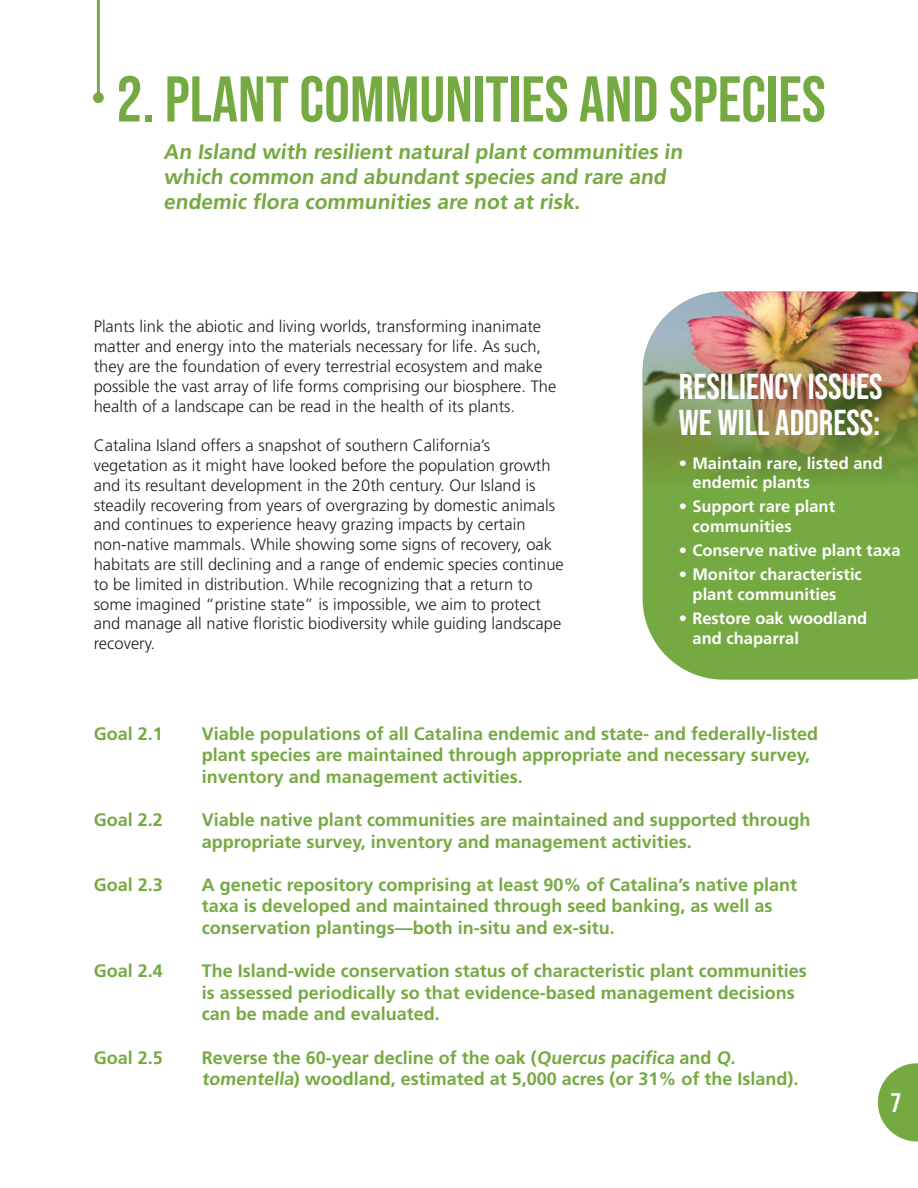
<style>
.page{position:relative;width:918px;height:1188px;background:#fff}
.page>*{position:absolute;margin:0;border:0;box-sizing:border-box;transform-origin:0 0}
.t1{font:64.5px "Bebas Neue";color:#75a941}
.t2{font:36px/36px "Bebas Neue";color:#fff}
.t3{font:27px "Bebas Neue";color:#fff}
.t4{font:700 21px/25.2px "Frutiger LT Std";color:#75a941}
.t5{font:700 18px/21.6px "Frutiger LT Std";color:#75a941}
.t6{font:300 16.5px/19.8px "Frutiger LT Std";color:#231f20}
.t7{font:700 16.5px/19.8px "Frutiger LT Std";color:#fff}
</style>
<div class="page">
<hr style="left:97px;top:0;width:3px;height:97px;background:#75a941">
<div style="left:93px;top:92px;width:11px;height:11px;background:#75a941;border-radius:50%"></div>
<svg style="left:878px;top:1063px;width:40px;height:79px"></svg>
<div style="left:643px;top:485px;width:275px;height:195px;background:#75a941"></div>
<img style="left:643px;top:292px;width:275px;height:193px">
<p class="t1" style="left:117px;top:63px;width:711px">2. PLANT COMMUNITIES AND SPECIES</p>
<p class="t4" style="left:164px;top:139px;width:523px">An Island with resilient natural plant communities in which common and abundant species and rare and endemic flora communities are not at risk.</p>
<p class="t6" style="left:94px;top:317px;width:464px">Plants link the abiotic and living worlds, transforming inanimate matter and energy into the materials necessary for life. As such, they are the foundation of every terrestrial ecosystem and make possible the vast array of life forms comprising our biosphere. The health of a landscape can be read in the health of its plants.</p>
<p class="t6" style="left:94px;top:436px;width:472px">Catalina Island offers a snapshot of southern California’s vegetation as it might have looked before the population growth and its resultant development in the 20th century. Our Island is steadily recovering from years of overgrazing by domestic animals and continues to experience heavy grazing impacts by certain non-native mammals. While showing some signs of recovery, oak habitats are still declining and a range of endemic species continue to be limited in distribution. While recognizing that a return to some imagined “pristine state” is impossible, we aim to protect and manage all native floristic biodiversity while guiding landscape recovery.</p>
<p class="t2" style="left:679px;top:368px;width:205px">RESILIENCY ISSUES<br>WE WILL ADDRESS:</p>
<p class="t7" style="left:693px;top:453px;width:192px;text-indent:-14px">• Maintain rare, listed and endemic plants</p>
<p class="t7" style="left:693px;top:497px;width:144px;text-indent:-14px">• Support rare plant communities</p>
<p class="t7" style="left:679px;top:541px;width:223px">• Conserve native plant taxa</p>
<p class="t7" style="left:693px;top:565px;width:171px;text-indent:-14px">• Monitor characteristic plant communities</p>
<p class="t7" style="left:693px;top:608px;width:176px;text-indent:-14px">• Restore oak woodland and chaparral</p>
<p class="t5" style="left:94px;top:723px;width:71px">Goal 2.1</p>
<p class="t5" style="left:202px;top:723px;width:618px">Viable populations of all Catalina endemic and state- and federally-listed plant species are maintained through appropriate and necessary survey, inventory and management activities.</p>
<p class="t5" style="left:94px;top:809px;width:71px">Goal 2.2</p>
<p class="t5" style="left:202px;top:809px;width:610px">Viable native plant communities are maintained and supported through appropriate survey, inventory and management activities.</p>
<p class="t5" style="left:94px;top:874px;width:71px">Goal 2.3</p>
<p class="t5" style="left:202px;top:874px;width:597px">A genetic repository comprising at least 90% of Catalina’s native plant taxa is developed and maintained through seed banking, as well as conservation plantings—both in-situ and ex-situ.</p>
<p class="t5" style="left:94px;top:960px;width:71px">Goal 2.4</p>
<p class="t5" style="left:202px;top:960px;width:607px">The Island-wide conservation status of characteristic plant communities is assessed periodically so that evidence-based management decisions can be made and evaluated.</p>
<p class="t5" style="left:94px;top:1047px;width:71px">Goal 2.5</p>
<p class="t5" style="left:202px;top:1047px;width:598px">Reverse the 60-year decline of the oak (Quercus pacifica and Q. tomentella) woodland, estimated at 5,000 acres (or 31% of the Island).</p>
<p class="t3" style="left:890px;top:1088px;width:12px">7</p>
<p class="t3" style="left:891px;top:1097px;width:12px">5</p>
</div>
